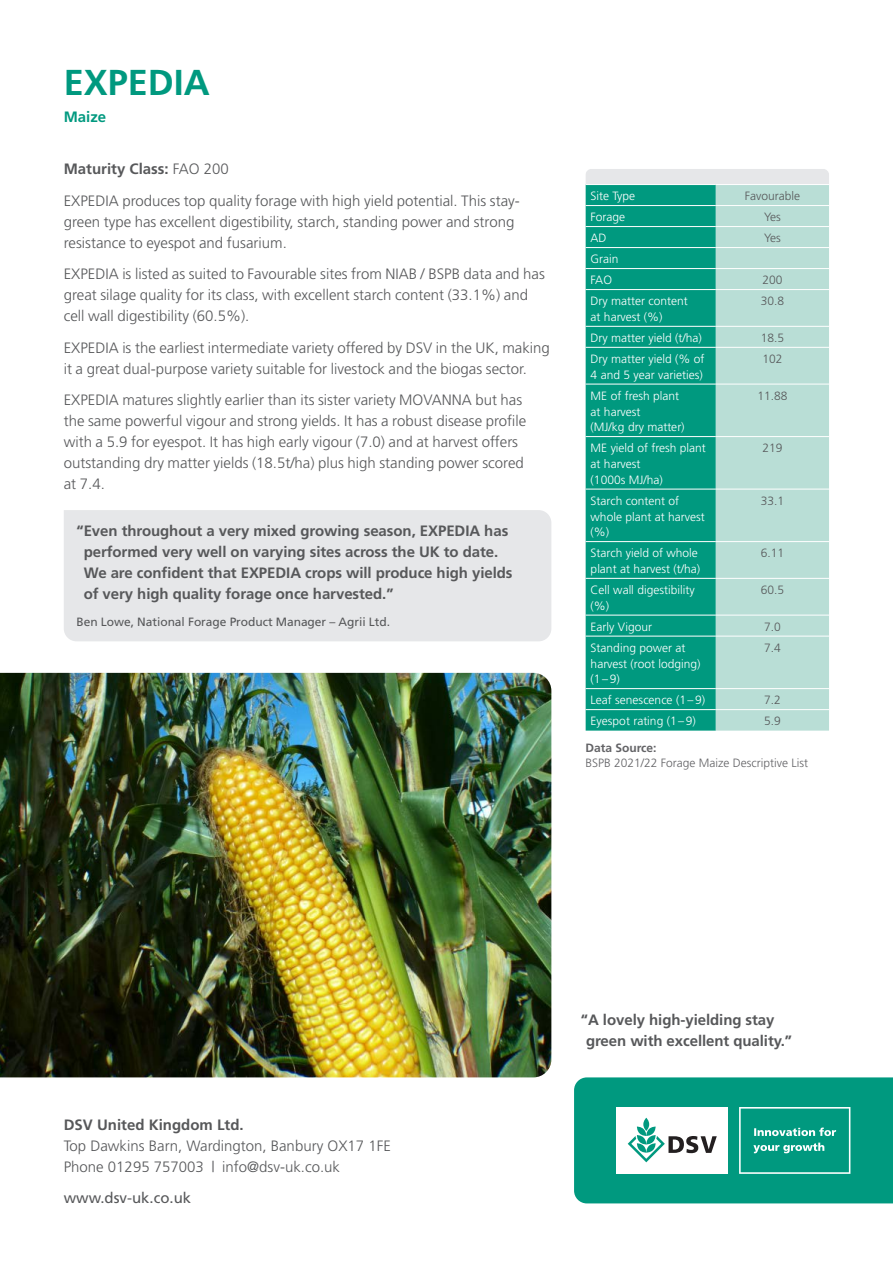
<style>
.page{position:relative;width:893px;height:1263px;background:#fff}
.page>*{position:absolute;margin:0;border:0;box-sizing:border-box;transform-origin:0 0}
.t1{font:700 36px "Frutiger";color:#00997f}
.Body_Copy{font:300 15px/21px "Frutiger";color:#57585a}
.t2{font:700 15px/21px "Frutiger";letter-spacing:-.005em;color:#57585a}
.t3{font:15px "Frutiger";color:#57585a}
.t4{font:700 15px "Frutiger";color:#00997f}
.t5{font:300 12px/15.8px "Frutiger";color:#fff}
.t6{font:300 12px "Frutiger";color:#57585a}
.t7{font:300 12px/15.8px "Frutiger";color:#636366}
.t8{font:12px "Frutiger";letter-spacing:-.005em;color:#57585a}
.s1{font-weight:300}
.s2{font-weight:700}
</style>
<div class="page">
<div style="left:586px;top:169px;width:243px;height:15px;background:#e6e7e9"></div>
<div style="left:585px;top:185px;width:131px;height:546px;background:#00997f"></div>
<div style="left:716px;top:185px;width:113px;height:546px;background:#b9ded6"></div>
<hr style="left:585px;top:205px;width:131px;height:1px;background:#fff">
<hr style="left:716px;top:205px;width:113px;height:1px;background:#fff">
<hr style="left:585px;top:226px;width:131px;height:1px;background:#fff">
<hr style="left:716px;top:226px;width:113px;height:1px;background:#fff">
<hr style="left:585px;top:247px;width:131px;height:1px;background:#fff">
<hr style="left:716px;top:247px;width:113px;height:1px;background:#fff">
<hr style="left:585px;top:268px;width:131px;height:1px;background:#fff">
<hr style="left:716px;top:268px;width:113px;height:1px;background:#fff">
<hr style="left:585px;top:289px;width:131px;height:1px;background:#fff">
<hr style="left:716px;top:289px;width:113px;height:1px;background:#fff">
<hr style="left:585px;top:326px;width:131px;height:1px;background:#fff">
<hr style="left:716px;top:326px;width:113px;height:1px;background:#fff">
<hr style="left:585px;top:347px;width:131px;height:1px;background:#fff">
<hr style="left:716px;top:347px;width:113px;height:1px;background:#fff">
<hr style="left:585px;top:384px;width:131px;height:1px;background:#fff">
<hr style="left:716px;top:384px;width:113px;height:1px;background:#fff">
<hr style="left:585px;top:436px;width:131px;height:1px;background:#fff">
<hr style="left:716px;top:436px;width:113px;height:1px;background:#fff">
<hr style="left:585px;top:489px;width:131px;height:1px;background:#fff">
<hr style="left:716px;top:489px;width:113px;height:1px;background:#fff">
<hr style="left:585px;top:541px;width:131px;height:1px;background:#fff">
<hr style="left:716px;top:541px;width:113px;height:1px;background:#fff">
<hr style="left:585px;top:578px;width:131px;height:1px;background:#fff">
<hr style="left:716px;top:578px;width:113px;height:1px;background:#fff">
<hr style="left:585px;top:615px;width:131px;height:1px;background:#fff">
<hr style="left:716px;top:615px;width:113px;height:1px;background:#fff">
<hr style="left:585px;top:636px;width:131px;height:1px;background:#fff">
<hr style="left:716px;top:636px;width:113px;height:1px;background:#fff">
<hr style="left:585px;top:688px;width:131px;height:1px;background:#fff">
<hr style="left:716px;top:688px;width:113px;height:1px;background:#fff">
<hr style="left:585px;top:709px;width:131px;height:1px;background:#fff">
<hr style="left:716px;top:709px;width:113px;height:1px;background:#fff">
<svg style="left:574px;top:1077px;width:319px;height:126px"></svg>
<div style="left:64px;top:510px;width:487px;height:131px;background:#e6e7e9"></div>
<img style="left:0;top:673px;width:551px;height:404px">
<p class="t1" style="left:64px;top:62px;width:148px">EXPEDIA</p>
<p class="t4" style="left:64px;top:108px;width:44px">Maize</p>
<p class="t2" style="left:64px;top:158px;width:167px">Maturity Class: <span class="s1">FAO 200</span></p>
<p class="Body_Copy" style="left:64px;top:190px;width:458px">EXPEDIA produces top quality forage with high yield potential. This stay&shy;green type has excellent digestibility, starch, standing power and strong resistance to eyespot and fusarium.</p>
<p class="Body_Copy" style="left:64px;top:263px;width:483px">EXPEDIA is listed as suited to Favourable sites from NIAB / BSPB data and has great silage quality for its class, with excellent starch content (33.1%) and cell wall digestibility (60.5%).</p>
<p class="Body_Copy" style="left:64px;top:337px;width:488px">EXPEDIA is the earliest intermediate variety offered by DSV in the UK, making it a great dual-purpose variety suitable for livestock and the biogas sector.</p>
<p class="Body_Copy" style="left:64px;top:389px;width:464px">EXPEDIA matures slightly earlier than its sister variety MOVANNA but has the same powerful vigour and strong yields. It has a robust disease profile with a 5.9 for eyespot. It has high early vigour (7.0) and at harvest offers outstanding dry matter yields (18.5t/ha) plus high standing power scored at 7.4.</p>
<p class="t2" style="left:84px;top:520px;width:430px;text-indent:-7px">“Even throughout a very mixed growing season, EXPEDIA has performed very well on varying sites across the UK to date.<br>We are confident that EXPEDIA crops will produce high yields of very high quality forage once harvested.”</p>
<p class="t8" style="left:77px;top:614px;width:315px">Ben Lowe, National Forage Product Manager – Agrii Ltd.</p>
<p class="t5" style="left:591px;top:188px;width:46px">Site Type</p>
<p class="t6" style="left:745px;top:189px;width:57px">Favourable</p>
<p class="t5" style="left:591px;top:209px;width:36px">Forage</p>
<p class="t6" style="left:764px;top:210px;width:18px">Yes</p>
<p class="t5" style="left:591px;top:230px;width:18px">AD</p>
<p class="t6" style="left:764px;top:231px;width:18px">Yes</p>
<p class="t5" style="left:591px;top:249px;width:29px;line-height:21px">Grain<br>FAO</p>
<p class="t6" style="left:762px;top:273px;width:22px">200</p>
<p class="t5" style="left:591px;top:293px;width:99px">Dry matter content at harvest (%)</p>
<p class="t6" style="left:761px;top:294px;width:25px">30.8</p>
<p class="t5" style="left:591px;top:330px;width:113px">Dry matter yield (t/ha)</p>
<p class="t6" style="left:761px;top:331px;width:25px">18.5</p>
<p class="t5" style="left:591px;top:351px;width:115px">Dry matter yield (% of<br>4 and 5 year varieties)</p>
<p class="t6" style="left:762px;top:352px;width:22px">102</p>
<p class="t5" style="left:591px;top:388px;width:95px">ME of fresh plant at harvest<br>(MJ/kg dry matter)</p>
<p class="t6" style="left:757px;top:389px;width:32px">11.88</p>
<p class="t5" style="left:591px;top:440px;width:117px">ME yield of fresh plant at harvest<br>(1000s MJ/ha)</p>
<p class="t6" style="left:762px;top:441px;width:22px">219</p>
<p class="t5" style="left:591px;top:493px;width:116px">Starch content of whole plant at harvest (%)</p>
<p class="t6" style="left:761px;top:494px;width:25px">33.1</p>
<p class="t5" style="left:591px;top:545px;width:111px">Starch yield of whole plant at harvest (t/ha)</p>
<p class="t6" style="left:761px;top:546px;width:25px">6.11</p>
<p class="t5" style="left:591px;top:582px;width:105px">Cell wall digestibility (%)</p>
<p class="t6" style="left:761px;top:583px;width:25px">60.5</p>
<p class="t5" style="left:591px;top:619px;width:63px">Early Vigour</p>
<p class="t6" style="left:764px;top:620px;width:18px">7.0</p>
<p class="t5" style="left:591px;top:640px;width:111px">Standing power at harvest (root lodging) (1–9)</p>
<p class="t6" style="left:764px;top:641px;width:18px">7.4</p>
<p class="t5" style="left:591px;top:692px;width:116px">Leaf senescence (1–9)</p>
<p class="t6" style="left:764px;top:693px;width:18px">7.2</p>
<p class="t5" style="left:591px;top:713px;width:107px">Eyespot rating (1–9)</p>
<p class="t6" style="left:764px;top:714px;width:18px">5.9</p>
<p class="t7" style="left:585px;top:739px;width:224px"><span class="s2">Data Source:<br></span>BSPB 2021/22 Forage Maize Descriptive List</p>
<p class="Body_Copy" style="left:64px;top:1114px;width:329px"><span class="s2">DSV United Kingdom Ltd.<br></span>Top Dawkins Barn, Wardington, Banbury OX17 1FE<br>Phone 01295 757003 | info@dsv-uk.co.uk</p>
<p class="t3" style="left:64px;top:1189px;width:129px">www.dsv-uk.co.uk</p>
<p class="t2" style="left:586px;top:1009px;width:207px;text-indent:-5px">“A lovely high-yielding stay green with excellent quality.”</p>
</div>
